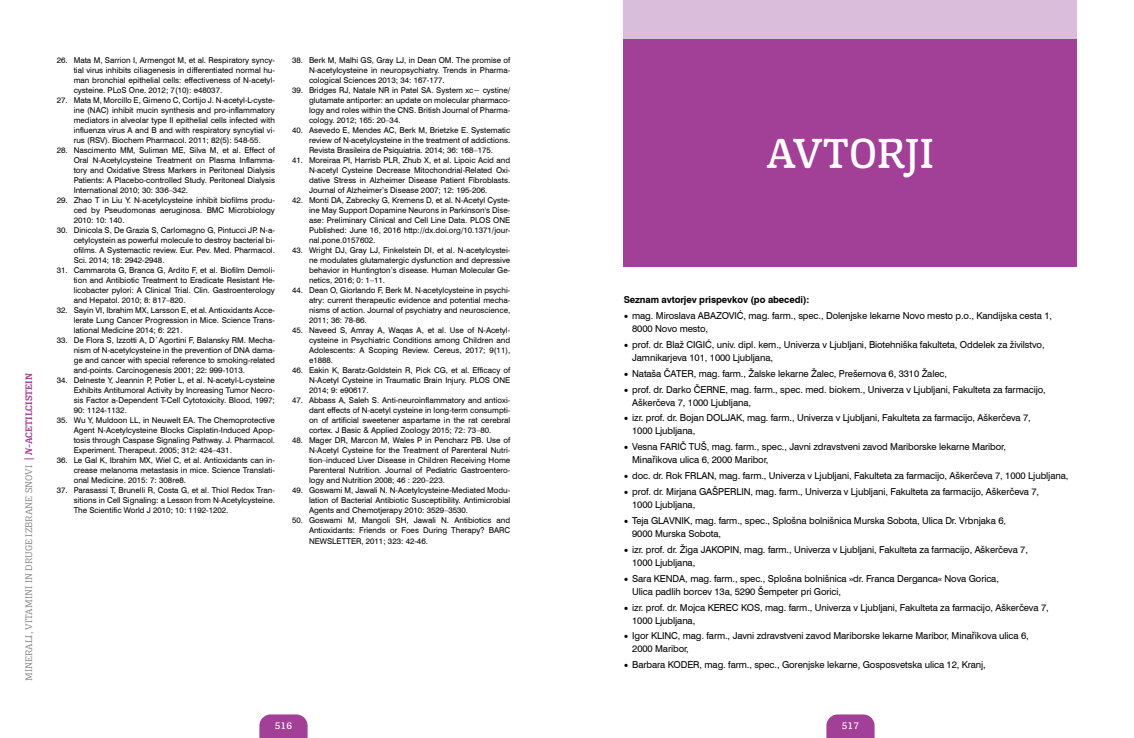
<style>
.page{position:relative;width:1134px;height:738px;background:#fff}
.page>*{position:absolute;margin:0;border:0;box-sizing:border-box;transform-origin:0 0}
.t1{font:40px "Mayonez";letter-spacing:-.005em;color:#fff}
.t2{font:9.5px/13px "Swiss 721 BT";letter-spacing:-.01em;color:#000}
.t3{font:700 9.5px "Swiss 721 BT";letter-spacing:-.01em;color:#000}
.t4{font:300 9px "Mayonez";color:#808285}
.t5{font:9px "Mayonez";color:#fff}
.t6{font:8px/10px "Swiss 721 BT";color:#000;text-align:justify}
.s1{font-weight:600;color:#a23f97}
.s2{font-weight:600;font-style:italic;color:#a23f97}
.s3{font-family:"Minion Pro";font-size:12px}
.s4{font-family:"Neo Sans Pro"}
</style>
<div class="page">
<svg style="left:826px;top:714px;width:48px;height:23px"></svg>
<svg style="left:259px;top:714px;width:49px;height:23px"></svg>
<div style="left:624px;top:0;width:453px;height:201px;background:#dabddb"></div>
<div style="left:624px;top:40px;width:453px;height:226px;background:#a23f97"></div>
<p class="t4" style="left:24px;top:680px;width:309px;rotate:-90deg">MINERALI, VITAMINI IN DRUGE IZBRANE SNOVI <span class="s1">|</span> <span class="s2">N</span><span class="s1">-ACETILCISTEIN</span></p>
<p class="t6" style="left:74px;top:55px;width:203px;text-indent:-17px">26. Mata M, Sarrion I, Armengot M, et al. Respiratory syncy&shy;tial virus inhibits ciliagenesis in differentiated normal hu&shy;man bronchial epithelial cells: effectiveness of N-acetyl&shy;cysteine. PLoS One. 2012; 7(10): e48037.</p>
<p class="t6" style="left:74px;top:95px;width:203px;text-indent:-17px">27. Mata M, Morcillo E, Gimeno C, Cortijo J. N-acetyl-L-cyste&shy;ine (NAC) inhibit mucin synthesis and pro-inflammatory mediators in alveolar type II epithelial cells infected with influenza virus A and B and with respiratory syncytial vi&shy;rus (RSV). Biochem Pharmacol. 2011; 82(5): 548-55.</p>
<p class="t6" style="left:74px;top:145px;width:203px;text-indent:-17px">28. Nascimento MM, Suliman ME, Silva M, et al. Effect of Oral N-Acetylcysteine Treatment on Plasma Inflamma&shy;tory and Oxidative Stress Markers in Peritoneal Dialysis Patients: A Placebo-controlled Study. Peritoneal Dialysis International 2010; 30: 336–342.</p>
<p class="t6" style="left:74px;top:195px;width:203px;text-indent:-17px">29. Zhao T in Liu Y. N-acetylcysteine inhibit biofilms produ&shy;ced by Pseudomonas aeruginosa. BMC Microbiology 2010: 10: 140.</p>
<p class="t6" style="left:74px;top:225px;width:203px;text-indent:-17px">30. Dinicola S, De Grazia S, Carlomagno G, Pintucci JP. N-a&shy;cetylcystein as powerful molecule to destroy bacterial bi&shy;ofilms. A Systemactic review. Eur. Pev. Med. Pharmacol.<br>Sci. 2014; 18: 2942-2948.</p>
<p class="t6" style="left:74px;top:265px;width:203px;text-indent:-17px">31. Cammarota G, Branca G, Ardito F, et al. Biofilm Demoli&shy;tion and Antibiotic Treatment to Eradicate Resistant He&shy;licobacter pylori: A Clinical Trial. Clin. Gastroenterology and Hepatol. 2010; 8: 817–820.</p>
<p class="t6" style="left:74px;top:305px;width:203px;text-indent:-17px">32. Sayin VI, Ibrahim MX, Larsson E, et al. Antioxidants Acce&shy;lerate Lung Cancer Progression in Mice. Science Trans&shy;lational Medicine 2014; 6: 221.</p>
<p class="t6" style="left:74px;top:335px;width:203px;text-indent:-17px">33. De Flora S, Izzotti A, D`Agortini F, Balansky RM. Mecha&shy;nism of N-acetylcysteine in the prevention of DNA dama&shy;ge and cancer with special reference to smoking-related and-points. Carcinogenesis 2001; 22: 999-1013.</p>
<p class="t6" style="left:74px;top:375px;width:203px;text-indent:-17px">34. Delneste Y, Jeannin P, Potier L, et al. N-acetyl-L-cysteine Exhibits Antitumoral Activity by Increasing Tumor Necro&shy;sis Factor a-Dependent T-Cell Cytotoxicity. Blood, 1997; 90: 1124-1132.</p>
<p class="t6" style="left:74px;top:415px;width:203px;text-indent:-17px">35. Wu Y, Muldoon LL, in Neuwelt EA. The Chemoprotective Agent N-Acetylcysteine Blocks Cisplatin-Induced Apop&shy;tosis through Caspase Signaling Pathway. J. Pharmacol.<br>Experiment. Therapeut. 2005; 312: 424–431.</p>
<p class="t6" style="left:74px;top:455px;width:203px;text-indent:-17px">36. Le Gal K, Ibrahim MX, Wiel C, et al. Antioxidants can in&shy;crease melanoma metastasis in mice. Science Translati&shy;onal Medicine. 2015: 7: 308re8.</p>
<p class="t6" style="left:74px;top:485px;width:203px;text-indent:-17px">37. Parasassi T, Brunelli R, Costa G, et al. Thiol Redox Tran&shy;sitions in Cell Signaling: a Lesson from N-Acetylcysteine.<br>The Scientific World J 2010; 10: 1192-1202.</p>
<p class="t6" style="left:309px;top:55px;width:203px;text-indent:-17px">38. Berk M, Malhi GS, Gray LJ, in Dean OM. The promise of N-acetylcysteine in neuropsychiatry. Trends in Pharma&shy;cological Sciences 2013; 34: 167-177.</p>
<p class="t6" style="left:309px;top:85px;width:203px;text-indent:-17px">39. Bridges RJ, Natale NR in Patel SA. System xc− cystine/ glutamate antiporter: an update on molecular pharmaco&shy;logy and roles within the CNS. British Journal of Pharma&shy;cology. 2012; 165: 20–34.</p>
<p class="t6" style="left:309px;top:125px;width:203px;text-indent:-17px">40. Asevedo E, Mendes AC, Berk M, Brietzke E. Systematic review of N-acetylcysteine in the treatment of addictions.<br>Revista Brasileira de Psiquiatria. 2014; 36: 168–175.</p>
<p class="t6" style="left:309px;top:155px;width:203px;text-indent:-17px">41. Moreiraa PI, Harrisb PLR, Zhub X, et al. Lipoic Acid and N-acetyl Cysteine Decrease Mitochondrial-Related Oxi&shy;dative Stress in Alzheimer Disease Patient Fibroblasts.<br>Journal of Alzheimer’s Disease 2007; 12: 195-206.</p>
<p class="t6" style="left:309px;top:195px;width:203px;text-indent:-17px">42. Monti DA, Zabrecky G, Kremens D, et al. N-Acetyl Cyste&shy;ine May Support Dopamine Neurons in Parkinson's Dise&shy;ase: Preliminary Clinical and Cell Line Data. PLOS ONE Published: June 16, 2016 http://dx.doi.org/10.1371/jour&shy;nal.pone.0157602.</p>
<p class="t6" style="left:309px;top:245px;width:203px;text-indent:-17px">43. Wright DJ, Gray LJ, Finkelstein DI, et al. N-acetylcystei&shy;ne modulates glutamatergic dysfunction and depressive behavior in Huntington’s disease. Human Molecular Ge&shy;netics, 2016; 0: 1–11.</p>
<p class="t6" style="left:309px;top:285px;width:203px;text-indent:-17px">44. Dean O, Giorlando F, Berk M. N-acetylcysteine in psychi&shy;atry: current therapeutic evidence and potential mecha&shy;nisms of action. Journal of psychiatry and neuroscience, 2011; 36: 78-86.</p>
<p class="t6" style="left:309px;top:325px;width:203px;text-indent:-17px">45. Naveed S, Amray A, Waqas A, et al. Use of N-Acetyl&shy;cysteine in Psychiatric Conditions among Children and Adolescents: A Scoping Review. Cereus, 2017; 9(11), e1888.</p>
<p class="t6" style="left:309px;top:365px;width:203px;text-indent:-17px">46. Eakin K, Baratz-Goldstein R, Pick CG, et al. Efficacy of N-Acetyl Cysteine in Traumatic Brain Injury. PLOS ONE 2014; 9: e90617.</p>
<p class="t6" style="left:309px;top:395px;width:203px;text-indent:-17px">47. Abbass A, Saleh S. Anti-neuroinflammatory and antioxi&shy;dant effects of N-acetyl cysteine in long-term consumpti&shy;on of artificial sweetener aspartame in the rat cerebral cortex. J Basic &amp; Applied Zoology 2015; 72: 73–80.</p>
<p class="t6" style="left:309px;top:435px;width:203px;text-indent:-17px">48. Mager DR, Marcon M, Wales P in Pencharz PB. Use of N-Acetyl Cysteine for the Treatment of Parenteral Nutri&shy;tion–induced Liver Disease in Children Receiving Home Parenteral Nutrition. Journal of Pediatric Gastroentero&shy;logy and Nutrition 2008; 46 : 220–223.</p>
<p class="t6" style="left:309px;top:485px;width:203px;text-indent:-17px">49. Goswami M, Jawali N. N-Acetylcysteine-Mediated Modu&shy;lation of Bacterial Antibiotic Susceptibility. Antimicrobial Agents and Chemotjerapy 2010: 3529–3530.</p>
<p class="t6" style="left:309px;top:515px;width:203px;text-indent:-17px">50. Goswami M, Mangoli SH, Jawali N. Antibiotics and Antioxidants: Friends or Foes During Therapy? BARC NEWSLETTER, 2011; 323: 42-46.</p>
<p class="t5" style="left:275px;top:720px;width:19px">516</p>
<h1 class="t1" style="left:766px;top:129px;width:169px">AVTORJI</h1>
<p class="t3" style="left:624px;top:294px;width:187px">Seznam avtorjev prispevkov (po abecedi):</p>
<p class="t2" style="left:632px;top:309px;width:421px;text-indent:-9px"><span class="s3">•</span> mag. Miroslava ABAZOVIĆ, mag. farm., spec., Dolenjske lekarne Novo mesto p.o., Kandijska cesta 1,<br>8000 Novo mesto,</p>
<p class="t2" style="left:632px;top:337px;width:414px;text-indent:-9px"><span class="s3">•</span> prof. dr. Blaž CIGIĆ, univ. dipl. kem., Univerza v Ljubljani, Biotehniška fakulteta, Oddelek za živilstvo,<br>Jamnikarjeva 101, 1000 Ljubljana,</p>
<p class="t2" style="left:624px;top:366px;width:325px"><span class="s3">•</span> Nataša ČATER, mag. farm., Žalske lekarne Žalec, Prešernova 6, 3310 Žalec,</p>
<p class="t2" style="left:632px;top:382px;width:415px;text-indent:-9px"><span class="s3">•</span> prof. dr. Darko ČERNE, mag. farm., spec. med. biokem., Univerza v Ljubljani, Fakulteta za farmacijo,<br>Aškerčeva 7, 1000 Ljubljana,</p>
<p class="t2" style="left:632px;top:411px;width:400px;text-indent:-9px"><span class="s3">•</span> izr. prof. dr. Bojan DOLJAK, mag. farm., Univerza v Ljubljani, Fakulteta za farmacijo, Aškerčeva 7,<br>1000 Ljubljana,</p>
<p class="t2" style="left:632px;top:440px;width:375px;text-indent:-9px"><span class="s3">•</span> Vesna FARIČ TUŠ, mag. farm., spec., Javni zdravstveni zavod Mariborske lekarne Maribor,<br>Mina<span class="s4">ř</span>ikova ulica 6, 2000 Maribor,</p>
<p class="t2" style="left:624px;top:469px;width:446px"><span class="s3">•</span> doc. dr. Rok FRLAN, mag. farm., Univerza v Ljubljani, Fakulteta za farmacijo, Aškerčeva 7, 1000 Ljubljana,</p>
<p class="t2" style="left:632px;top:484px;width:408px;text-indent:-9px"><span class="s3">•</span> prof. dr. Mirjana GAŠPERLIN, mag. farm., Univerza v Ljubljani, Fakulteta za farmacijo, Aškerčeva 7,<br>1000 Ljubljana,</p>
<p class="t2" style="left:632px;top:513px;width:375px;text-indent:-9px"><span class="s3">•</span> Teja GLAVNIK, mag. farm., spec., Splošna bolnišnica Murska Sobota, Ulica Dr. Vrbnjaka 6,<br>9000 Murska Sobota,</p>
<p class="t2" style="left:632px;top:542px;width:397px;text-indent:-9px"><span class="s3">•</span> izr. prof. dr. Žiga JAKOPIN, mag. farm., Univerza v Ljubljani, Fakulteta za farmacijo, Aškerčeva 7,<br>1000 Ljubljana,</p>
<p class="t2" style="left:632px;top:571px;width:368px;text-indent:-9px"><span class="s3">•</span> Sara KENDA, mag. farm., spec., Splošna bolnišnica »dr. Franca Derganca« Nova Gorica,<br>Ulica padlih borcev 13a, 5290 Šempeter pri Gorici,</p>
<p class="t2" style="left:632px;top:600px;width:418px;text-indent:-9px"><span class="s3">•</span> izr. prof. dr. Mojca KEREC KOS, mag. farm., Univerza v Ljubljani, Fakulteta za farmacijo, Aškerčeva 7,<br>1000 Ljubljana,</p>
<p class="t2" style="left:632px;top:629px;width:398px;text-indent:-9px"><span class="s3">•</span> Igor KLINC, mag. farm., Javni zdravstveni zavod Mariborske lekarne Maribor, Mina<span class="s4">ř</span>ikova ulica 6,<br>2000 Maribor,</p>
<p class="t2" style="left:624px;top:657px;width:364px"><span class="s3">•</span> Barbara KODER, mag. farm., spec., Gorenjske lekarne, Gosposvetska ulica 12, Kranj,</p>
<p class="t5" style="left:842px;top:720px;width:19px">517</p>
</div>
